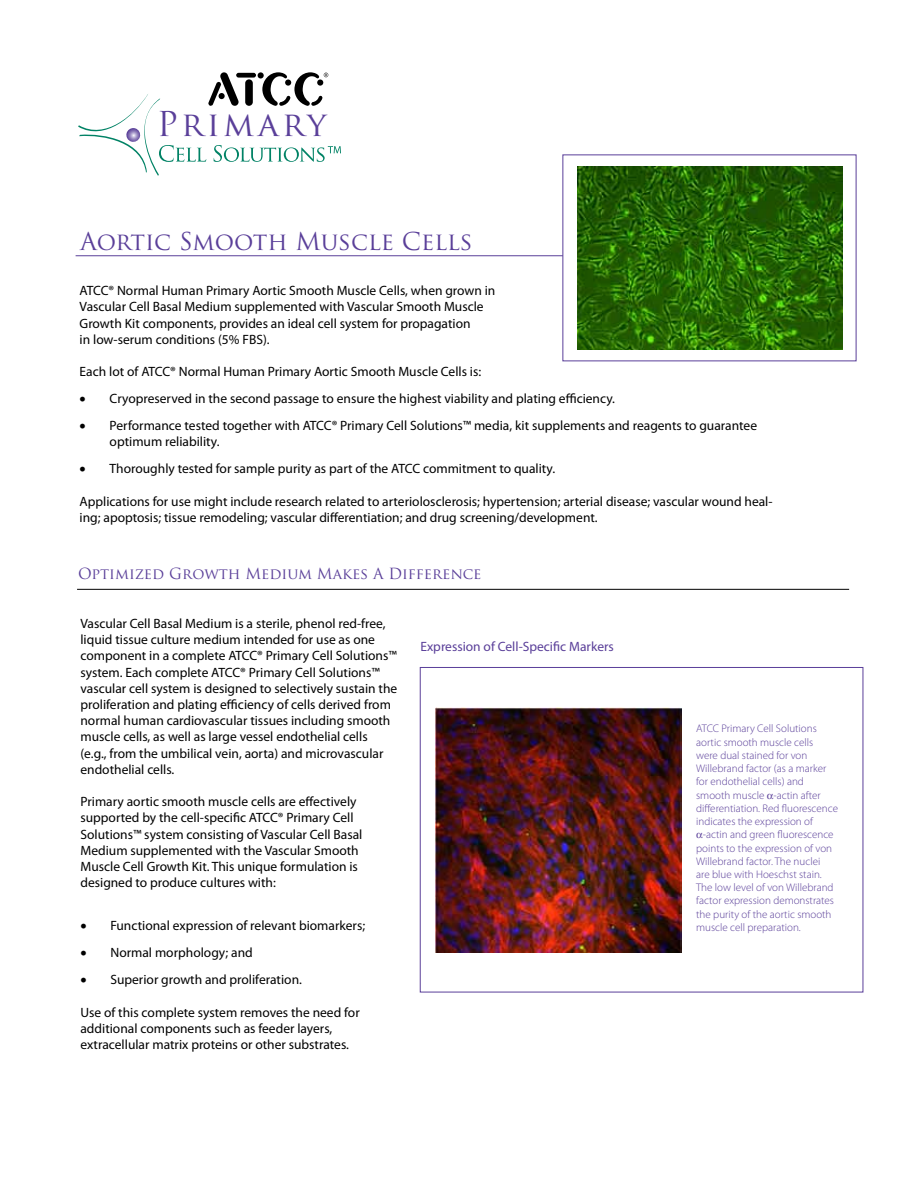
<style>
.page{position:relative;width:918px;height:1188px;background:#fff}
.page>*{position:absolute;margin:0;border:0;box-sizing:border-box;transform-origin:0 0}
.t1{font:33.3px "Trajan Pro";letter-spacing:.1em;color:#5a3f99}
.t2{font:24px "Trajan Pro";color:#5a3f99}
.t3{font:15px "Trajan Pro";color:#5a3f99}
.t4{font:13.5px/16.2px "Myriad Pro";color:#000}
.t5{font:13.5px "Myriad Pro";color:#5a3f99}
.t6{font:300 10.95px/13.2px "Myriad Pro";color:#5a3f99}
</style>
<div class="page">
<hr style="left:76px;top:255px;width:778px;height:1px;background:#5a3f99">
<div style="left:562px;top:154px;width:294px;height:207px;background:#fff"></div>
<div style="left:420px;top:667px;width:443px;height:325px;background:#fff;border:1px solid #5a3f99"></div>
<img style="left:578px;top:167px;width:264px;height:182px">
<hr style="left:77px;top:589px;width:772px;height:1px;background:#000">
<svg style="left:78px;top:72px;width:263px;height:104px"></svg>
<img style="left:435px;top:707px;width:247px;height:245px">
<h1 class="t1" style="left:157px;top:103px;width:171px">Primary</h1>
<h2 class="t2" style="left:80px;top:226px;width:394px">Aortic Smooth Muscle Cells</h2>
<p class="t4" style="left:80px;top:282px;width:417px">ATCC® Normal Human Primary Aortic Smooth Muscle Cells, when grown in Vascular Cell Basal Medium supplemented with Vascular Smooth Muscle Growth Kit components, provides an ideal cell system for propagation<br>in low-serum conditions (5% FBS).</p>
<p class="t4" style="left:80px;top:363px;width:403px">Each lot of ATCC® Normal Human Primary Aortic Smooth Muscle Cells is:</p>
<p class="t4" style="left:80px;top:390px;width:537px">• Cryopreserved in the second passage to ensure the highest viability and plating efficiency.</p>
<p class="t4" style="left:110px;top:417px;width:649px;text-indent:-30px">• Performance tested together with ATCC® Primary Cell Solutions™ media, kit supplements and reagents to guarantee optimum reliability.</p>
<p class="t4" style="left:80px;top:460px;width:477px">• Thoroughly tested for sample purity as part of the ATCC commitment to quality.</p>
<p class="t4" style="left:80px;top:493px;width:694px">Applications for use might include research related to arteriolosclerosis; hypertension; arterial disease; vascular wound heal&shy;ing; apoptosis; tissue remodeling; vascular differentiation; and drug screening/development.</p>
<p class="t3" style="left:78px;top:564px;width:405px">Optimized Growth Medium Makes A Difference</p>
<p class="t4" style="left:80px;top:615px;width:318px">Vascular Cell Basal Medium is a sterile, phenol red-free, liquid tissue culture medium intended for use as one component in a complete ATCC® Primary Cell Solutions™ system. Each complete ATCC® Primary Cell Solutions™ vascular cell system is designed to selectively sustain the proliferation and plating efficiency of cells derived from normal human cardiovascular tissues including smooth muscle cells, as well as large vessel endothelial cells<br>(e.g., from the umbilical vein, aorta) and microvascular endothelial cells.</p>
<p class="t4" style="left:80px;top:793px;width:284px">Primary aortic smooth muscle cells are effectively supported by the cell-specific ATCC® Primary Cell Solutions™ system consisting of Vascular Cell Basal Medium supplemented with the Vascular Smooth Muscle Cell Growth Kit. This unique formulation is designed to produce cultures with:</p>
<p class="t4" style="left:80px;top:917px;width:286px">• Functional expression of relevant biomarkers;</p>
<p class="t4" style="left:80px;top:944px;width:174px">• Normal morphology; and</p>
<p class="t4" style="left:80px;top:971px;width:223px">• Superior growth and proliferation.</p>
<p class="t4" style="left:80px;top:1004px;width:281px">Use of this complete system removes the need for additional components such as feeder layers, extracellular matrix proteins or other substrates.</p>
<p class="t5" style="left:420px;top:638px;width:195px">Expression of Cell-Specific Markers</p>
<p class="t6" style="left:696px;top:722px;width:143px">ATCC Primary Cell Solutions aortic smooth muscle cells<br>were dual stained for von<br>Willebrand factor (as a marker for endothelial cells) and smooth muscle -actin after differentiation. Red fluorescence indicates the expression of</p>
<p class="t6" style="left:696px;top:828px;width:139px;text-indent:7px">-actin and green fluorescence points to the expression of von<br>Willebrand factor. The nuclei are blue with Hoeschst stain.<br>The low level of von Willebrand factor expression demonstrates the purity of the aortic smooth muscle cell preparation.</p>
</div>
